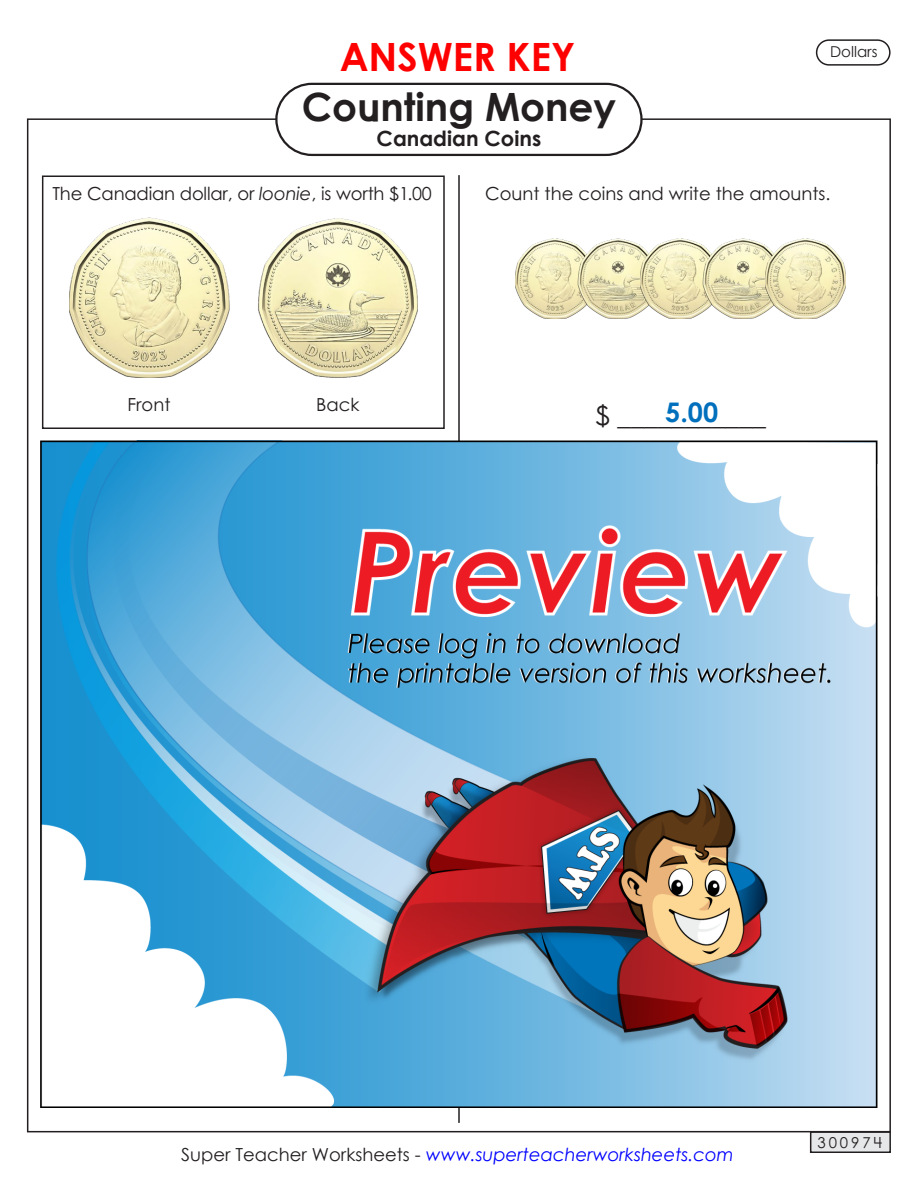
<style>
.page{position:relative;width:918px;height:1188px;background:#fff}
.page>*{position:absolute;margin:0;border:0;box-sizing:border-box;transform-origin:0 0}
.t1{font:700 39px "Century STW4";color:#231f20}
.t2{font:700 39px "Century Gothic 2";color:#f00}
.t3{font:27px "Century STW4";color:#231f20}
.t4{font:700 27px "Century STW4";color:#0070bd}
.t5{font:700 21px "Century STW4";color:#231f20}
.t6{font:18px "Century STW4";color:#231f20}
.t7{font:italic 18px "Century Gothic 2";color:#00f}
.t8{font:15px "Century Gothic 2";color:#231f20}
.t9{font:15px "Century STW4";letter-spacing:.2em;color:#231f20}
.s1{font-style:italic}
.s2{font-style:normal;color:#231f20}
</style>
<div class="page">
<img style="left:69px;top:218px;width:160px;height:160px">
<img style="left:258px;top:218px;width:160px;height:160px">
<div style="left:275px;top:83px;width:368px;height:73px;border:2px solid #231f20;border-radius:36px"></div>
<div style="left:816px;top:39px;width:75px;height:27px;border:2px solid #231f20;border-radius:12px"></div>
<div style="left:811px;top:1132px;width:79px;height:20px;background:#e6e7e9"></div>
<div style="left:810px;top:1131px;width:81px;height:22px;border:2px solid #231f20"></div>
<hr style="left:458px;top:175px;width:2px;height:948px;background:#231f20">
<div style="left:42px;top:176px;width:403px;height:253px;border:2px solid #231f20"></div>
<img style="left:515px;top:239px;width:63px;height:80px">
<img style="left:578px;top:239px;width:62px;height:80px">
<img style="left:640px;top:239px;width:63px;height:80px">
<img style="left:703px;top:239px;width:62px;height:80px">
<img style="left:765px;top:239px;width:80px;height:80px">
<img style="left:41px;top:441px;width:837px;height:666px">
<p class="t2" style="left:340px;top:28px;width:237px">ANSWER KEY</p>
<p class="t1" style="left:302px;top:77px;width:316px">Counting Money</p>
<p class="t5" style="left:377px;top:123px;width:166px">Canadian Coins</p>
<p class="t8" style="left:830px;top:41px;width:49px">Dollars</p>
<p class="t6" style="left:52px;top:180px;width:381px">The Canadian dollar, or <span class="s1">loonie</span>, is worth $1.00</p>
<p class="t6" style="left:485px;top:180px;width:347px">Count the coins and write the amounts.</p>
<p class="t6" style="left:127px;top:392px;width:45px">Front</p>
<p class="t6" style="left:316px;top:392px;width:45px">Back</p>
<p class="t4" style="left:665px;top:392px;width:54px">5.00</p>
<p class="t3" style="left:595px;top:396px;width:172px">$ ___________</p>
<p class="t7" style="left:181px;top:1142px;width:554px"><span class="s2">Super Teacher Worksheets -</span> www.superteacherworksheets.com</p>
<p class="t9" style="left:817px;top:1132px;width:66px">300974</p>
</div>
